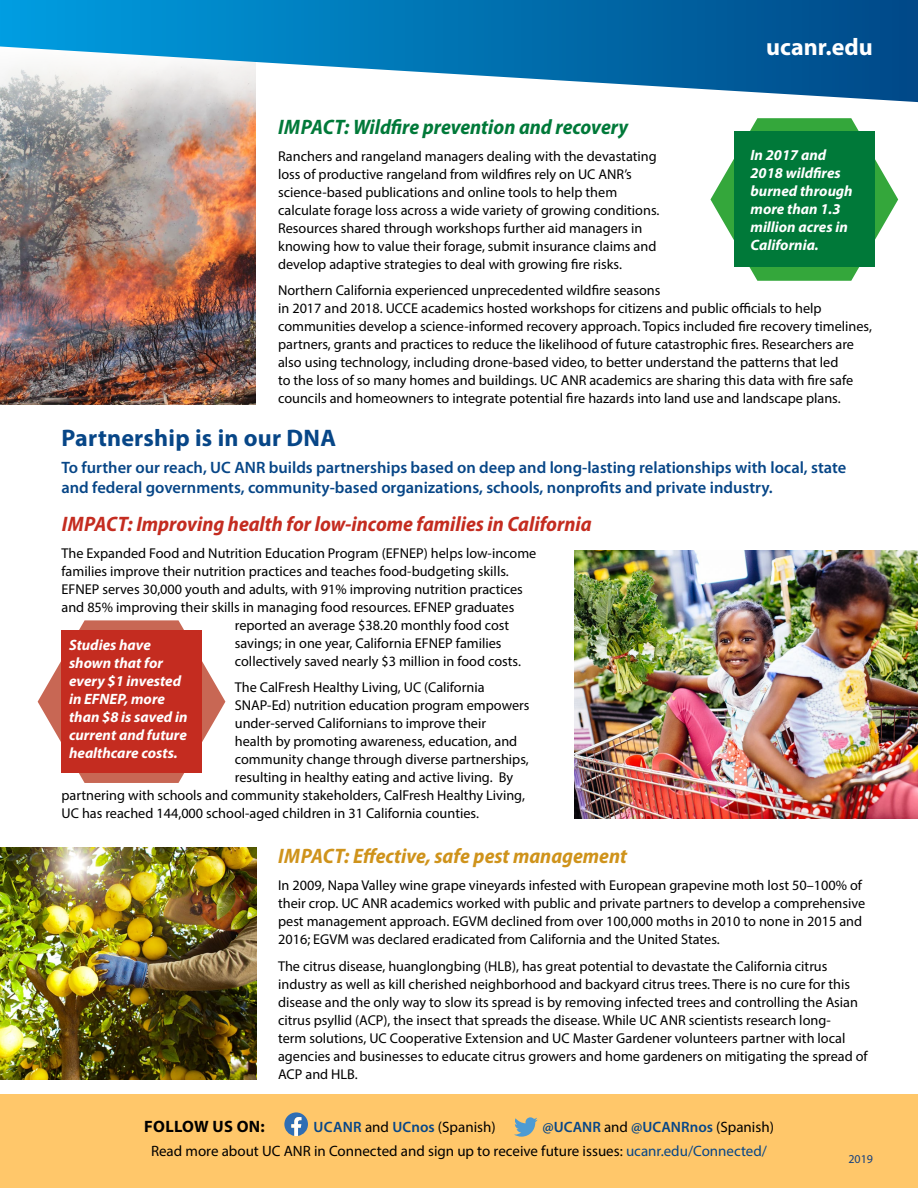
<style>
.page{position:relative;width:918px;height:1188px;background:#fff}
.page>*{position:absolute;margin:0;border:0;box-sizing:border-box;transform-origin:0 0}
.t1{font:700 24px "Myriad Pro";letter-spacing:.01em;color:#074687}
.t2{font:700 24px "Myriad Pro";color:#fff}
.t3{font:italic 700 semi-condensed 21px "Myriad Pro";color:#c42c20}
.t4{font:italic 700 semi-condensed 21px "Myriad Pro";color:#007939}
.t5{font:italic 700 semi-condensed 21px "Myriad Pro";color:#cf931b}
.t6{font:600 16.5px/20.2px "Myriad Pro";color:#074687}
.t7{font:700 16.5px "Myriad Pro";letter-spacing:.02em;color:#000}
.t8{font:italic 700 15px/18px "Myriad Pro";color:#fff}
.t9{font:15px/24px "Myriad Pro";color:#000}
.t10{font:14.25px/18px "Myriad Pro";color:#000}
.t11{font:12px "Myriad Pro";color:#16417e}
.s1{font-weight:600;color:#074687}
.s2{color:#074687}
</style>
<div class="page">
<img style="left:0;top:848px;width:256px;height:232px">
<svg style="left:38px;top:620px;width:187px;height:163px"></svg>
<div style="left:61px;top:631px;width:141px;height:142px;background:#c42c20"></div>
<div style="left:0;top:1094px;width:918px;height:94px;background:#ffc76a"></div>
<img style="left:0;top:102px;width:256px;height:303px">
<svg style="left:0;top:0;width:918px;height:102px"></svg>
<img style="left:575px;top:551px;width:343px;height:268px">
<svg style="left:284px;top:1112px;width:24px;height:24px"></svg>
<svg style="left:514px;top:1117px;width:24px;height:20px"></svg>
<svg style="left:710px;top:118px;width:188px;height:163px"></svg>
<div style="left:734px;top:132px;width:141px;height:135px;background:#007939"></div>
<h1 class="t2" style="left:766px;top:31px;width:108px">ucanr.edu</h1>
<h2 class="t4" style="left:278px;top:113px;width:351px">IMPACT: Wildfire prevention and recovery</h2>
<p class="t10" style="left:278px;top:147px;width:383px">Ranchers and rangeland managers dealing with the devastating loss of productive rangeland from wildfires rely on UC ANR’s science-based publications and online tools to help them calculate forage loss across a wide variety of growing conditions.<br>Resources shared through workshops further aid managers in knowing how to value their forage, submit insurance claims and develop adaptive strategies to deal with growing fire risks.</p>
<p class="t10" style="left:278px;top:281px;width:595px">Northern California experienced unprecedented wildfire seasons<br>in 2017 and 2018. UCCE academics hosted workshops for citizens and public officials to help communities develop a science-informed recovery approach. Topics included fire recovery timelines, partners, grants and practices to reduce the likelihood of future catastrophic fires. Researchers are also using technology, including drone-based video, to better understand the patterns that led<br>to the loss of so many homes and buildings. UC ANR academics are sharing this data with fire safe councils and homeowners to integrate potential fire hazards into land use and landscape plans.</p>
<h1 class="t1" style="left:62px;top:422px;width:276px">Partnership is in our DNA</h1>
<p class="t6" style="left:62px;top:457px;width:786px">To further our reach, UC ANR builds partnerships based on deep and long-lasting relationships with local, state and federal governments, community-based organizations, schools, nonprofits and private industry.</p>
<h2 class="t3" style="left:62px;top:510px;width:531px">IMPACT: Improving health for low-income families in California</h2>
<p class="t10" style="left:62px;top:544px;width:476px">The Expanded Food and Nutrition Education Program (EFNEP) helps low-income</p>
<p class="t10" style="left:62px;top:562px;width:449px">families improve their nutrition practices and teaches food-budgeting skills.</p>
<p class="t10" style="left:62px;top:580px;width:463px">EFNEP serves 30,000 youth and adults, with 91% improving nutrition practices</p>
<p class="t10" style="left:62px;top:598px;width:454px">and 85% improving their skills in managing food resources. EFNEP graduates</p>
<p class="t10" style="left:235px;top:616px;width:276px">reported an average $38.20 monthly food cost</p>
<p class="t10" style="left:235px;top:634px;width:268px">savings; in one year, California EFNEP families</p>
<p class="t10" style="left:235px;top:652px;width:288px">collectively saved nearly $3 million in food costs.</p>
<p class="t10" style="left:235px;top:678px;width:251px">The CalFresh Healthy Living, UC (California</p>
<p class="t10" style="left:235px;top:696px;width:296px">SNAP-Ed) nutrition education program empowers</p>
<p class="t10" style="left:235px;top:714px;width:253px">under-served Californians to improve their</p>
<p class="t10" style="left:235px;top:732px;width:284px">health by promoting awareness, education, and</p>
<p class="t10" style="left:235px;top:750px;width:295px">community change through diverse partnerships,</p>
<p class="t10" style="left:235px;top:768px;width:280px">resulting in healthy eating and active living. By</p>
<p class="t10" style="left:62px;top:786px;width:465px">partnering with schools and community stakeholders, CalFresh Healthy Living,</p>
<p class="t10" style="left:62px;top:804px;width:419px">UC has reached 144,000 school-aged children in 31 California counties.</p>
<h2 class="t5" style="left:278px;top:843px;width:350px">IMPACT: Effective, safe pest management</h2>
<p class="t10" style="left:278px;top:876px;width:589px">In 2009, Napa Valley wine grape vineyards infested with European grapevine moth lost 50–100% of their crop. UC ANR academics worked with public and private partners to develop a comprehensive pest management approach. EGVM declined from over 100,000 moths in 2010 to none in 2015 and 2016; EGVM was declared eradicated from California and the United States.</p>
<p class="t10" style="left:278px;top:957px;width:591px">The citrus disease, huanglongbing (HLB), has great potential to devastate the California citrus industry as well as kill cherished neighborhood and backyard citrus trees. There is no cure for this disease and the only way to slow its spread is by removing infected trees and controlling the Asian citrus psyllid (ACP), the insect that spreads the disease. While UC ANR scientists research long-<br>term solutions, UC Cooperative Extension and UC Master Gardener volunteers partner with local agencies and businesses to educate citrus growers and home gardeners on mitigating the spread of ACP and HLB.</p>
<p class="t8" style="left:751px;top:146px;width:104px">In 2017 and<br>2018 wildfires burned through more than 1.3 million acres in<br>California.</p>
<p class="t8" style="left:69px;top:635px;width:120px">Studies have shown that for every $1 invested in EFNEP, more than $8 is saved in current and future healthcare costs.</p>
<p class="t7" style="left:144px;top:1115px;width:122px">FOLLOW US ON:</p>
<p class="t9" style="left:314px;top:1114px;width:184px"><span class="s1">UCANR</span> and <span class="s1">UCnos</span> (Spanish)</p>
<p class="t9" style="left:151px;top:1114px;width:624px;text-indent:392px"><span class="s1">@UCANR</span> and <span class="s1">@UCANRnos</span> (Spanish)<br>Read more about UC ANR in Connected and sign up to receive future issues: <span class="s2">ucanr.edu/Connected/</span></p>
<p class="t11" style="left:848px;top:1151px;width:26px">2019</p>
</div>
